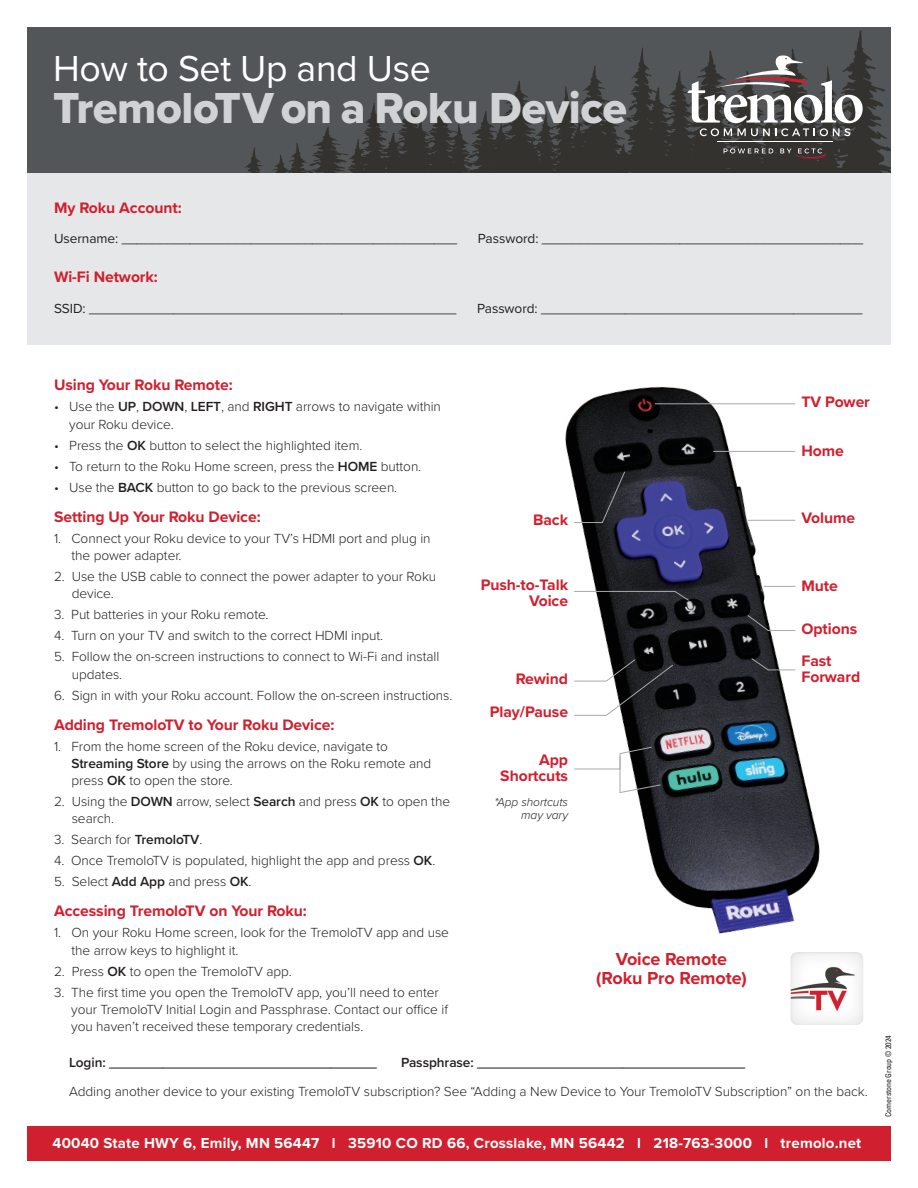
<style>
.page{position:relative;width:918px;height:1188px;background:#fff}
.page>*{position:absolute;margin:0;border:0;box-sizing:border-box;transform-origin:0 0}
.Second_Paragraph{font:45px "Proxima Nova Extrabld";letter-spacing:-.01em;color:#d1d2d4}
.Second_Paragraph-2{font:37.5px "Proxima Nova";letter-spacing:-.01em;color:#fff}
.Second_Paragraph-3{font:700 18px "Proxima Nova";letter-spacing:-.005em;color:#d0202f}
.Second_Paragraph-4{font:700 15.75px "Proxima Nova";letter-spacing:-.005em;color:#d0202f}
.Second_Paragraph-5{font:700 15px "Proxima Nova";letter-spacing:.015em;color:#fff}
.Second_Paragraph-6{font:300 13.65px/17.2px "Proxima Nova";letter-spacing:-.005em;color:#231f20}
.Second_Paragraph-7{font:13.65px "Proxima Nova";letter-spacing:-.005em;color:#231f20}
.Second_Paragraph-8{font:600 13.65px "Proxima Nova";letter-spacing:-.005em;color:#231f20}
.Second_Paragraph-9{font:italic 300 12px "Proxima Nova";letter-spacing:-.005em;color:#231f20}
.brochure_copyright{font:condensed 7.8px "Univers LT Pro";letter-spacing:-.015em;color:#231f20}
.s1{font-weight:600}
</style>
<div class="page">
<div style="left:27px;top:27px;width:864px;height:161px;background:#525659"></div>
<div style="left:27px;top:1126px;width:864px;height:35px;background:#d0202f"></div>
<div style="left:790px;top:951px;width:76px;height:77px;background:#231f20;opacity:.15"></div>
<img style="left:565px;top:386px;width:301px;height:591px">
<hr style="left:655px;top:403px;width:140px;height:1px;background:#a8a9ad">
<hr style="left:713px;top:451px;width:82px;height:1px;background:#a8a9ad">
<hr style="left:748px;top:520px;width:47px;height:1px;background:#a8a9ad">
<hr style="left:764px;top:586px;width:31px;height:1px;background:#a8a9ad">
<svg style="left:747px;top:614px;width:49px;height:17px"></svg>
<svg style="left:751px;top:658px;width:45px;height:13px"></svg>
<svg style="left:573px;top:471px;width:53px;height:52px;background:#2d2d31"></svg>
<svg style="left:573px;top:659px;width:101px;height:57px"></svg>
<svg style="left:573px;top:591px;width:117px;height:10px"></svg>
<svg style="left:573px;top:746px;width:88px;height:47px"></svg>
<div style="left:27px;top:173px;width:864px;height:172px;background:#e6e7e9"></div>
<svg style="left:245px;top:30px;width:646px;height:143px"></svg>
<p class="Second_Paragraph-2" style="left:53px;top:40px;width:379px">How to Set Up and Use</p>
<p class="Second_Paragraph" style="left:53px;top:74px;width:575px">TremoloTV on a Roku Device</p>
<p class="Second_Paragraph-4" style="left:54px;top:196px;width:129px">My Roku Account:</p>
<p class="Second_Paragraph-7" style="left:54px;top:229px;width:405px">Username: ____________________________________________</p>
<p class="Second_Paragraph-7" style="left:478px;top:229px;width:387px">Password: __________________________________________</p>
<p class="Second_Paragraph-4" style="left:54px;top:265px;width:105px">Wi-Fi Network:</p>
<p class="Second_Paragraph-7" style="left:54px;top:298px;width:404px">SSID: ________________________________________________</p>
<p class="Second_Paragraph-7" style="left:477px;top:298px;width:387px">Password: __________________________________________</p>
<p class="Second_Paragraph-4" style="left:54px;top:373px;width:180px">Using Your Roku Remote:</p>
<p class="Second_Paragraph-6" style="left:69px;top:397px;width:373px;text-indent:-15px">• Use the <span class="s1">UP</span>, <span class="s1">DOWN</span>, <span class="s1">LEFT</span>, and <span class="s1">RIGHT</span> arrows to navigate within your Roku device.</p>
<p class="Second_Paragraph-6" style="left:54px;top:436px;width:310px">• Press the <span class="s1">OK</span> button to select the highlighted item.</p>
<p class="Second_Paragraph-6" style="left:54px;top:457px;width:369px">• To return to the Roku Home screen, press the <span class="s1">HOME</span> button.</p>
<p class="Second_Paragraph-6" style="left:54px;top:478px;width:345px">• Use the <span class="s1">BACK</span> button to go back to the previous screen.</p>
<p class="Second_Paragraph-4" style="left:54px;top:505px;width:208px">Setting Up Your Roku Device:</p>
<p class="Second_Paragraph-6" style="left:72px;top:529px;width:361px;text-indent:-18px">1. Connect your Roku device to your TV’s HDMI port and plug in the power adapter.</p>
<p class="Second_Paragraph-6" style="left:72px;top:567px;width:366px;text-indent:-18px">2. Use the USB cable to connect the power adapter to your Roku device.</p>
<p class="Second_Paragraph-6" style="left:54px;top:605px;width:216px">3. Put batteries in your Roku remote.</p>
<p class="Second_Paragraph-6" style="left:54px;top:626px;width:331px">4. Turn on your TV and switch to the correct HDMI input.</p>
<p class="Second_Paragraph-6" style="left:72px;top:647px;width:369px;text-indent:-18px">5. Follow the on-screen instructions to connect to Wi-Fi and install updates.</p>
<p class="Second_Paragraph-6" style="left:54px;top:686px;width:400px">6. Sign in with your Roku account. Follow the on-screen instructions.</p>
<p class="Second_Paragraph-4" style="left:54px;top:713px;width:282px">Adding TremoloTV to Your Roku Device:</p>
<p class="Second_Paragraph-6" style="left:72px;top:737px;width:361px;text-indent:-18px">1. From the home screen of the Roku device, navigate to<br><span class="s1">Streaming Store</span> by using the arrows on the Roku remote and press <span class="s1">OK</span> to open the store.</p>
<p class="Second_Paragraph-6" style="left:72px;top:792px;width:380px;text-indent:-18px">2. Using the <span class="s1">DOWN</span> arrow, select <span class="s1">Search</span> and press <span class="s1">OK</span> to open the search.</p>
<p class="Second_Paragraph-6" style="left:54px;top:830px;width:150px">3. Search for <span class="s1">TremoloTV</span>.</p>
<p class="Second_Paragraph-6" style="left:54px;top:852px;width:383px">4. Once TremoloTV is populated, highlight the app and press <span class="s1">OK</span>.</p>
<p class="Second_Paragraph-6" style="left:54px;top:873px;width:199px">5. Select <span class="s1">Add App</span> and press <span class="s1">OK</span>.</p>
<p class="Second_Paragraph-4" style="left:54px;top:899px;width:254px">Accessing TremoloTV on Your Roku:</p>
<p class="Second_Paragraph-6" style="left:72px;top:924px;width:379px;text-indent:-18px">1. On your Roku Home screen, look for the TremoloTV app and use the arrow keys to highlight it.</p>
<p class="Second_Paragraph-6" style="left:54px;top:962px;width:239px">2. Press <span class="s1">OK</span> to open the TremoloTV app.</p>
<p class="Second_Paragraph-6" style="left:71px;top:983px;width:378px;text-indent:-17px">3. The first time you open the TremoloTV app, you’ll need to enter your TremoloTV Initial Login and Passphrase. Contact our office if you haven’t received these temporary credentials.</p>
<p class="Second_Paragraph-4" style="left:533px;top:508px;width:37px">Back</p>
<p class="Second_Paragraph-4" style="left:481px;top:573px;width:89px">Push-to-Talk</p>
<p class="Second_Paragraph-4" style="left:529px;top:589px;width:41px">Voice</p>
<p class="Second_Paragraph-4" style="left:516px;top:667px;width:54px">Rewind</p>
<p class="Second_Paragraph-4" style="left:490px;top:700px;width:80px">Play/Pause</p>
<p class="Second_Paragraph-4" style="left:539px;top:748px;width:31px">App</p>
<p class="Second_Paragraph-4" style="left:500px;top:764px;width:69px">Shortcuts</p>
<p class="Second_Paragraph-9" style="left:495px;top:793px;width:75px">*App shortcuts</p>
<p class="Second_Paragraph-9" style="left:521px;top:806px;width:48px">may vary</p>
<p class="Second_Paragraph-3" style="left:616px;top:945px;width:113px">Voice Remote</p>
<p class="Second_Paragraph-3" style="left:596px;top:964px;width:152px">(Roku Pro Remote)</p>
<p class="Second_Paragraph-4" style="left:801px;top:390px;width:70px">TV Power</p>
<p class="Second_Paragraph-4" style="left:801px;top:439px;width:44px">Home</p>
<p class="Second_Paragraph-4" style="left:801px;top:506px;width:55px">Volume</p>
<p class="Second_Paragraph-4" style="left:801px;top:574px;width:38px">Mute</p>
<p class="Second_Paragraph-4" style="left:801px;top:617px;width:57px">Options</p>
<p class="Second_Paragraph-4" style="left:801px;top:649px;width:32px">Fast</p>
<p class="Second_Paragraph-4" style="left:801px;top:665px;width:60px">Forward</p>
<p class="Second_Paragraph-8" style="left:69px;top:1052px;width:309px">Login: ___________________________________</p>
<p class="Second_Paragraph-6" style="left:69px;top:1047px;width:800px;line-height:29.2px;text-indent:332px"><span class="s1">Passphrase: ___________________________________<br></span>Adding another device to your existing TremoloTV subscription? See “Adding a New Device to Your TremoloTV Subscription” on the back.</p>
<p class="Second_Paragraph-5" style="left:52px;top:1132px;width:810px">40040 State HWY 6, Emily, MN 56447 l 35910 CO RD 66, Crosslake, MN 56442 l 218-763-3000 l tremolo.net</p>
<p class="brochure_copyright" style="left:883px;top:1117px;width:83px;rotate:-90deg">Cornerstone Group © 2024</p>
</div>
